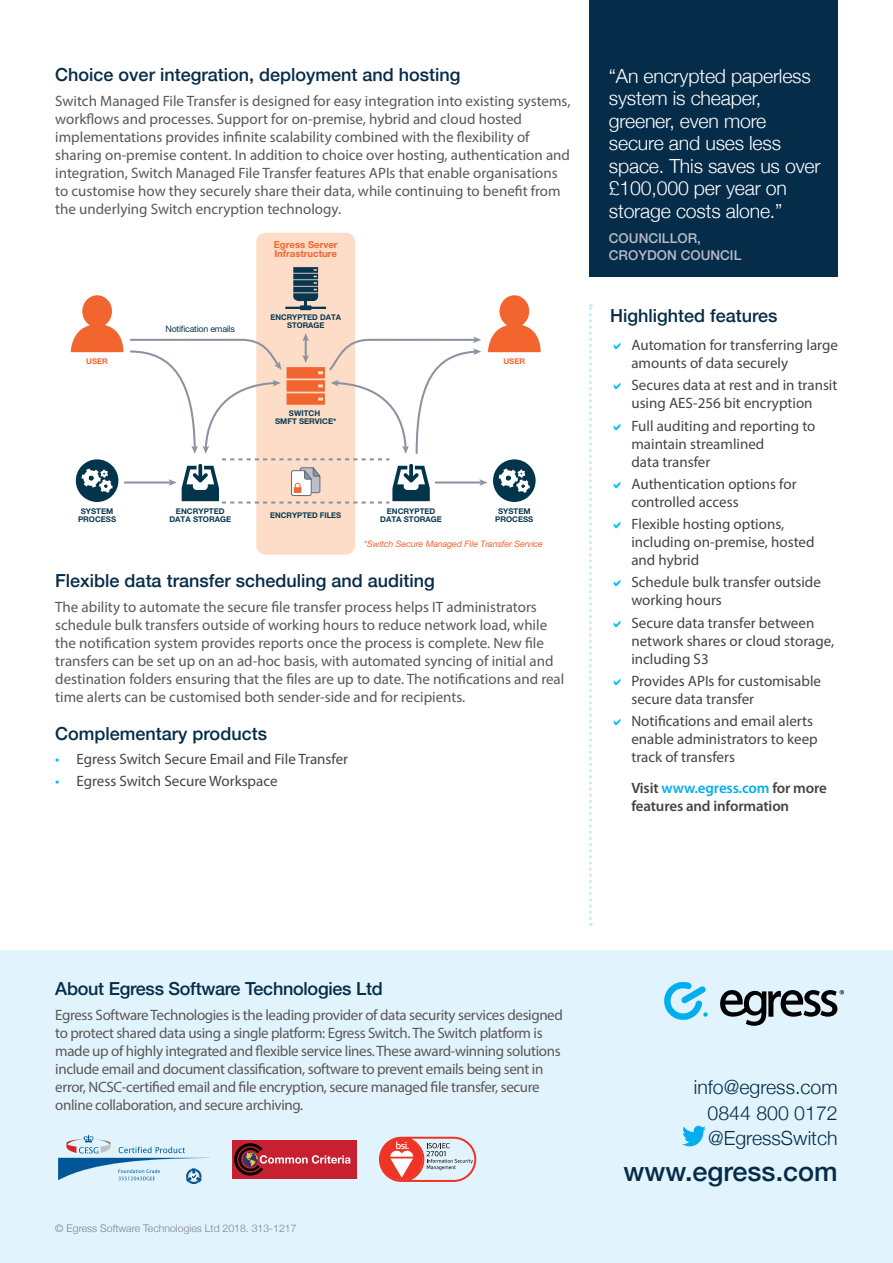
<style>
.page{position:relative;width:893px;height:1263px;background:#fff}
.page>*{position:absolute;margin:0;border:0;box-sizing:border-box;transform-origin:0 0}
.t1{font:500 27px "Helvetica Neue";color:#052c49}
.t2{font:300 19.5px/22.5px "Helvetica Neue";letter-spacing:-.01em;color:#fff}
.t3{font:300 19.5px/25.5px "Helvetica Neue";color:#052c49;text-align:justify}
.t4{font:500 18px "Helvetica Neue";color:#052c49}
.t5{font:15px/18px "Myriad Pro";color:#5c5756}
.t6{font:15px/18px "Myriad Pro";color:#484342}
.t7{font:15px/18px "Myriad Pro";letter-spacing:-.025em;color:#5c5756}
.t8{font:600 15px/18px "Myriad Pro";letter-spacing:-.01em;color:#484342}
.t9{font:500 13.5px/16.5px "Helvetica Neue";color:#b9bac6}
.t10{font:300 10.5px "Helvetica Neue";color:#808285}
.t11{font:700 9.6px/9.6px "Helvetica Neue";color:#f2652e}
.t12{font:italic 8.85px "Helvetica Neue";letter-spacing:-.01em;color:#f2652e}
.t13{font:8.85px "Helvetica Neue";letter-spacing:-.025em;color:#0a3951}
.t14{font:700 7.8px/8.2px "Helvetica Neue";color:#0a3951;text-align:center}
.t15{font:700 7.8px "Helvetica Neue";color:#f2652e}
.s1{color:#00c0f3}
.s2{color:#00aeef}
</style>
<div class="page">
<div style="left:256px;top:233px;width:99px;height:322px;background:#fddcc8;border-radius:9px"></div>
<svg style="left:71px;top:267px;width:470px;height:237px"></svg>
<div style="left:589px;top:0;width:249px;height:276px;background:#052c49"></div>
<svg style="left:589px;top:304px;width:3px;height:622px"></svg>
<div style="left:0;top:950px;width:893px;height:313px;background:#e1f4fd"></div>
<div style="left:232px;top:1140px;width:125px;height:38px;background:#c72030"></div>
<svg style="left:234px;top:1143px;width:117px;height:32px"></svg>
<svg style="left:58px;top:1134px;width:152px;height:49px"></svg>
<svg style="left:379px;top:1137px;width:97px;height:45px"></svg>
<svg style="left:720px;top:990px;width:124px;height:36px"></svg>
<svg style="left:664px;top:981px;width:44px;height:39px"></svg>
<svg style="left:682px;top:1126px;width:24px;height:20px"></svg>
<p class="t4" style="left:55px;top:60px;width:407px">Choice over integration, deployment and hosting</p>
<p class="t5" style="left:55px;top:91px;width:517px">Switch Managed File Transfer is designed for easy integration into existing systems, workflows and processes. Support for on-premise, hybrid and cloud hosted implementations provides infinite scalability combined with the flexibility of sharing on-premise content. In addition to choice over hosting, authentication and integration, Switch Managed File Transfer features APIs that enable organisations to customise how they securely share their data, while continuing to benefit from the underlying Switch encryption technology.</p>
<p class="t13" style="left:166px;top:323px;width:71px">Notification emails</p>
<p class="t11" style="left:274px;top:240px;width:65px">Egress Server<br>Infrastructure</p>
<p class="t14" style="left:270px;top:314px;width:72px">ENCRYPTED DATA<br>STORAGE</p>
<p class="t15" style="left:86px;top:355px;width:23px">USER</p>
<p class="t15" style="left:503px;top:355px;width:23px">USER</p>
<p class="t14" style="left:78px;top:507px;width:40px">SYSTEM<br>PROCESS</p>
<p class="t14" style="left:275px;top:409px;width:63px">SWITCH<br>SMFT SERVICE*</p>
<p class="t14" style="left:169px;top:507px;width:63px">ENCRYPTED<br>DATA STORAGE</p>
<p class="t14" style="left:270px;top:511px;width:73px">ENCRYPTED FILES</p>
<p class="t14" style="left:495px;top:507px;width:40px">SYSTEM<br>PROCESS</p>
<p class="t14" style="left:380px;top:507px;width:63px">ENCRYPTED<br>DATA STORAGE</p>
<p class="t12" style="left:364px;top:538px;width:181px">*Switch Secure Managed File Transfer Service</p>
<p class="t4" style="left:55px;top:566px;width:381px">Flexible data transfer scheduling and auditing</p>
<p class="t5" style="left:55px;top:597px;width:511px">The ability to automate the secure file transfer process helps IT administrators schedule bulk transfers outside of working hours to reduce network load, while the notification system provides reports once the process is complete. New file transfers can be set up on an ad-hoc basis, with automated syncing of initial and destination folders ensuring that the files are up to date. The notifications and real time alerts can be customised both sender-side and for recipients.</p>
<p class="t4" style="left:55px;top:719px;width:213px">Complementary products</p>
<p class="t6" style="left:55px;top:750px;width:294px"><span class="s1">•</span> Egress Switch Secure Email and File Transfer</p>
<p class="t6" style="left:55px;top:772px;width:224px"><span class="s1">•</span> Egress Switch Secure Workspace</p>
<h2 class="t2" style="left:609px;top:63px;width:213px">“An encrypted paperless system is cheaper, greener, even more secure and uses less space. This saves us over £100,000 per year on storage costs alone.”</h2>
<p class="t9" style="left:609px;top:229px;width:134px">COUNCILLOR,<br>CROYDON COUNCIL</p>
<p class="t4" style="left:610px;top:301px;width:169px">Highlighted features</p>
<p class="t6" style="left:631px;top:336px;width:208px">Automation for transferring large amounts of data securely</p>
<p class="t6" style="left:631px;top:376px;width:208px">Secures data at rest and in transit using AES-256 bit encryption</p>
<p class="t6" style="left:631px;top:416px;width:186px">Full auditing and reporting to maintain streamlined<br>data transfer</p>
<p class="t6" style="left:631px;top:475px;width:167px">Authentication options for controlled access</p>
<p class="t6" style="left:631px;top:515px;width:185px">Flexible hosting options, including on-premise, hosted and hybrid</p>
<p class="t6" style="left:631px;top:573px;width:191px">Schedule bulk transfer outside working hours</p>
<p class="t6" style="left:631px;top:613px;width:204px">Secure data transfer between network shares or cloud storage, including S3</p>
<p class="t6" style="left:631px;top:672px;width:191px">Provides APIs for customisable secure data transfer</p>
<p class="t6" style="left:631px;top:712px;width:188px">Notifications and email alerts enable administrators to keep track of transfers</p>
<p class="t8" style="left:631px;top:779px;width:197px">Visit <span class="s2">www.egress.com</span> for more features and information</p>
<p class="t4" style="left:55px;top:974px;width:329px">About Egress Software Technologies Ltd</p>
<p class="t7" style="left:55px;top:1005px;width:509px">Egress Software Technologies is the leading provider of data security services designed to protect shared data using a single platform: Egress Switch. The Switch platform is made up of highly integrated and flexible service lines. These award-winning solutions include email and document classification, software to prevent emails being sent in error, NCSC-certified email and file encryption, secure managed file transfer, secure online collaboration, and secure archiving.</p>
<p class="t10" style="left:55px;top:1220px;width:243px">© Egress Software Technologies Ltd 2018. 313-1217</p>
<h2 class="t3" style="left:708px;top:1073px;width:132px;text-indent:-14px">info@egress.com 0844 800 0172 @EgressSwitch</h2>
<h1 class="t1" style="left:623px;top:1149px;width:216px">www.egress.com</h1>
</div>
